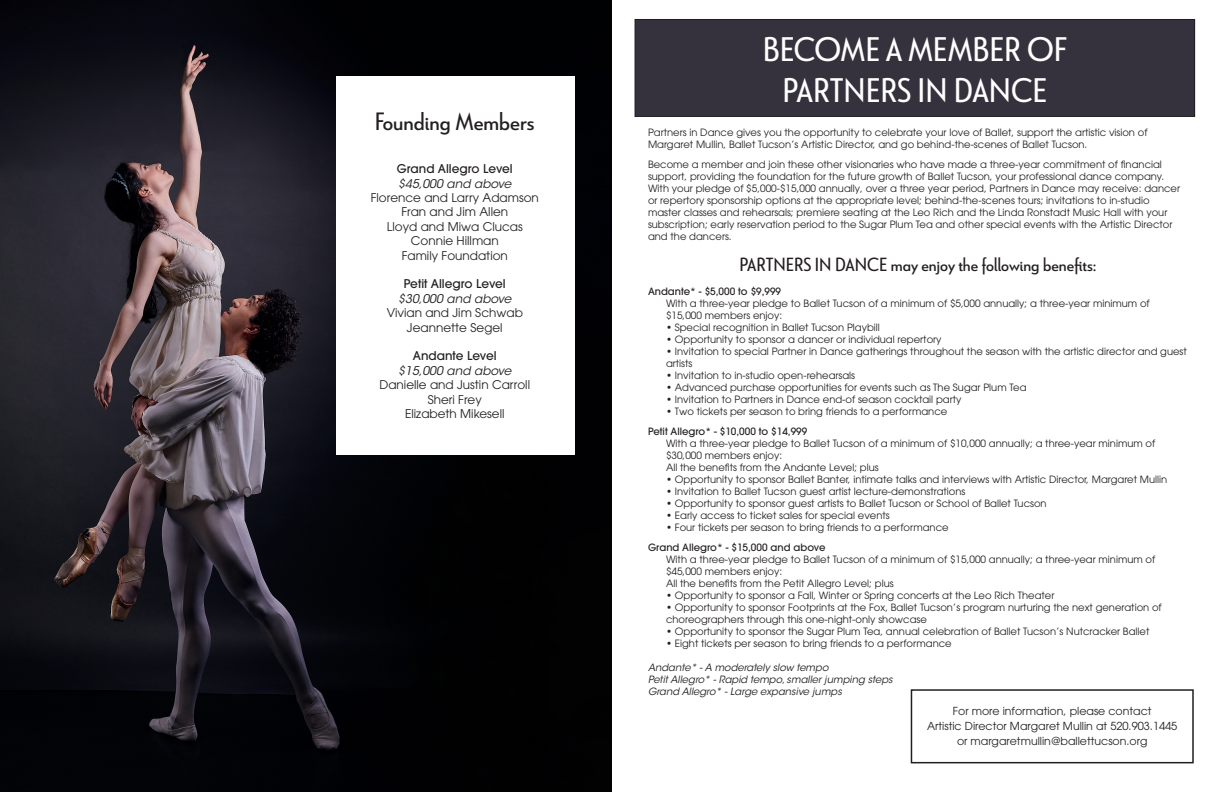
<style>
.page{position:relative;width:1224px;height:792px;background:#fff}
.page>*{position:absolute;margin:0;border:0;box-sizing:border-box;transform-origin:0 0}
.t1{font:34px "Le Havre";color:#fff}
.t2{font:25px "Le Havre";color:#231f20}
.t3{font:19px "Le Havre";color:#231f20}
.t4{font:12px "ITC Avant Garde Pro";color:#231f20}
.t5{font:500 12px "ITC Avant Garde Pro";color:#231f20}
.t6{font:italic 12px "ITC Avant Garde Std";color:#231f20}
.t7{font:11px "ITC Avant Garde Pro";color:#231f20}
.t8{font:10px/12px "ITC Avant Garde Pro";color:#231f20}
.t9{font:italic 10px "ITC Avant Garde Std";color:#231f20}
.t10{font:500 10px "ITC Avant Garde Pro";color:#231f20}
</style>
<div class="page">
<img style="left:0;top:0;width:612px;height:792px">
<div style="left:337px;top:76px;width:238px;height:379px;background:#fff"></div>
<div style="left:911px;top:689px;width:283px;height:74px;border:2px solid #231f20"></div>
<div style="left:635px;top:19px;width:560px;height:97px;background:#35323d"></div>
<div style="left:635px;top:19px;width:560px;height:98px;border:1px solid #1e1d22"></div>
<p class="t2" style="left:375px;top:107px;width:161px">Founding Members</p>
<p class="t5" style="left:397px;top:161px;width:117px">Grand Allegro Level</p>
<p class="t6" style="left:398px;top:176px;width:115px">$45,000 and above</p>
<p class="t4" style="left:371px;top:190px;width:170px">Florence and Larry Adamson</p>
<p class="t4" style="left:401px;top:205px;width:108px">Fran and Jim Allen</p>
<p class="t4" style="left:387px;top:219px;width:137px">Lloyd and Miwa Clucas</p>
<p class="t4" style="left:411px;top:233px;width:89px">Connie Hillman</p>
<p class="t4" style="left:402px;top:248px;width:108px">Family Foundation</p>
<p class="t5" style="left:404px;top:276px;width:103px">Petit Allegro Level</p>
<p class="t6" style="left:398px;top:291px;width:115px">$30,000 and above</p>
<p class="t4" style="left:387px;top:305px;width:138px">Vivian and Jim Schwab</p>
<p class="t4" style="left:407px;top:320px;width:97px">Jeannette Segel</p>
<p class="t5" style="left:413px;top:348px;width:85px">Andante Level</p>
<p class="t6" style="left:398px;top:363px;width:115px">$15,000 and above</p>
<p class="t4" style="left:380px;top:377px;width:152px">Danielle and Justin Carroll</p>
<p class="t4" style="left:428px;top:392px;width:56px">Sheri Frey</p>
<p class="t4" style="left:405px;top:406px;width:101px">Elizabeth Mikesell</p>
<p class="t1" style="left:763px;top:29px;width:306px">BECOME A MEMBER OF</p>
<p class="t1" style="left:783px;top:70px;width:266px">PARTNERS IN DANCE</p>
<p class="t8" style="left:648px;top:127px;width:501px">Partners in Dance gives you the opportunity to celebrate your love of Ballet, support the artistic vision of<br>Margaret Mullin, Ballet Tucson’s Artistic Director, and go behind-the-scenes of Ballet Tucson.</p>
<p class="t8" style="left:648px;top:159px;width:534px">Become a member and join these other visionaries who have made a three-year commitment of financial support, providing the foundation for the future growth of Ballet Tucson, your professional dance company.<br>With your pledge of $5,000-$15,000 annually, over a three year period, Partners in Dance may receive: dancer or repertory sponsorship options at the appropriate level; behind-the-scenes tours; invitations to in-studio master classes and rehearsals; premiere seating at the Leo Rich and the Linda Ronstadt Music Hall with your subscription; early reservation period to the Sugar Plum Tea and other special events with the Artistic Director and the dancers.</p>
<p class="t3" style="left:739px;top:254px;width:359px">PARTNERS IN DANCE may enjoy the following benefits:</p>
<p class="t10" style="left:648px;top:285px;width:135px">Andante* - $5,000 to $9,999</p>
<p class="t8" style="left:666px;top:297px;width:485px">With a three-year pledge to Ballet Tucson of a minimum of $5,000 annually; a three-year minimum of $15,000 members enjoy:</p>
<p class="t8" style="left:666px;top:321px;width:215px">• Special recognition in Ballet Tucson Playbill</p>
<p class="t8" style="left:666px;top:333px;width:277px">• Opportunity to sponsor a dancer or individual repertory</p>
<p class="t8" style="left:666px;top:345px;width:522px">• Invitation to special Partner in Dance gatherings throughout the season with the artistic director and guest artists</p>
<p class="t8" style="left:666px;top:369px;width:191px">• Invitation to in-studio open-rehearsals</p>
<p class="t8" style="left:666px;top:381px;width:362px">• Advanced purchase opportunities for events such as The Sugar Plum Tea</p>
<p class="t8" style="left:666px;top:393px;width:297px">• Invitation to Partners in Dance end-of season cocktail party</p>
<p class="t8" style="left:666px;top:405px;width:283px">• Two tickets per season to bring friends to a performance</p>
<p class="t10" style="left:648px;top:425px;width:161px">Petit Allegro* - $10,000 to $14,999</p>
<p class="t8" style="left:666px;top:437px;width:491px">With a three-year pledge to Ballet Tucson of a minimum of $10,000 annually; a three-year minimum of $30,000 members enjoy:</p>
<p class="t8" style="left:666px;top:461px;width:214px">All the benefits from the Andante Level; plus</p>
<p class="t8" style="left:666px;top:473px;width:503px">• Opportunity to sponsor Ballet Banter, intimate talks and interviews with Artistic Director, Margaret Mullin</p>
<p class="t8" style="left:666px;top:485px;width:301px">• Invitation to Ballet Tucson guest artist lecture-demonstrations</p>
<p class="t8" style="left:666px;top:497px;width:382px">• Opportunity to sponsor guest artists to Ballet Tucson or School of Ballet Tucson</p>
<p class="t8" style="left:666px;top:509px;width:225px">• Early access to ticket sales for special events</p>
<p class="t8" style="left:666px;top:521px;width:284px">• Four tickets per season to bring friends to a performance</p>
<p class="t10" style="left:648px;top:541px;width:179px">Grand Allegro* - $15,000 and above</p>
<p class="t8" style="left:666px;top:553px;width:491px">With a three-year pledge to Ballet Tucson of a minimum of $15,000 annually; a three-year minimum of $45,000 members enjoy:</p>
<p class="t8" style="left:666px;top:577px;width:229px">All the benefits from the Petit Allegro Level; plus</p>
<p class="t8" style="left:666px;top:589px;width:390px">• Opportunity to sponsor a Fall, Winter or Spring concerts at the Leo Rich Theater</p>
<p class="t8" style="left:666px;top:601px;width:497px">• Opportunity to sponsor Footprints at the Fox, Ballet Tucson’s program nurturing the next generation of choreographers through this one-night-only showcase</p>
<p class="t8" style="left:666px;top:625px;width:485px">• Opportunity to sponsor the Sugar Plum Tea, annual celebration of Ballet Tucson’s Nutcracker Ballet</p>
<p class="t8" style="left:666px;top:637px;width:287px">• Eight tickets per season to bring friends to a performance</p>
<p class="t9" style="left:648px;top:662px;width:182px">Andante* - A moderately slow tempo</p>
<p class="t9" style="left:648px;top:674px;width:246px">Petit Allegro* - Rapid tempo, smaller jumping steps</p>
<p class="t9" style="left:648px;top:686px;width:195px">Grand Allegro* - Large expansive jumps</p>
<p class="t7" style="left:953px;top:705px;width:200px">For more information, please contact</p>
<p class="t7" style="left:927px;top:720px;width:252px">Artistic Director Margaret Mullin at 520.903.1445</p>
<p class="t7" style="left:957px;top:735px;width:192px">or margaretmullin@ballettucson.org</p>
</div>
